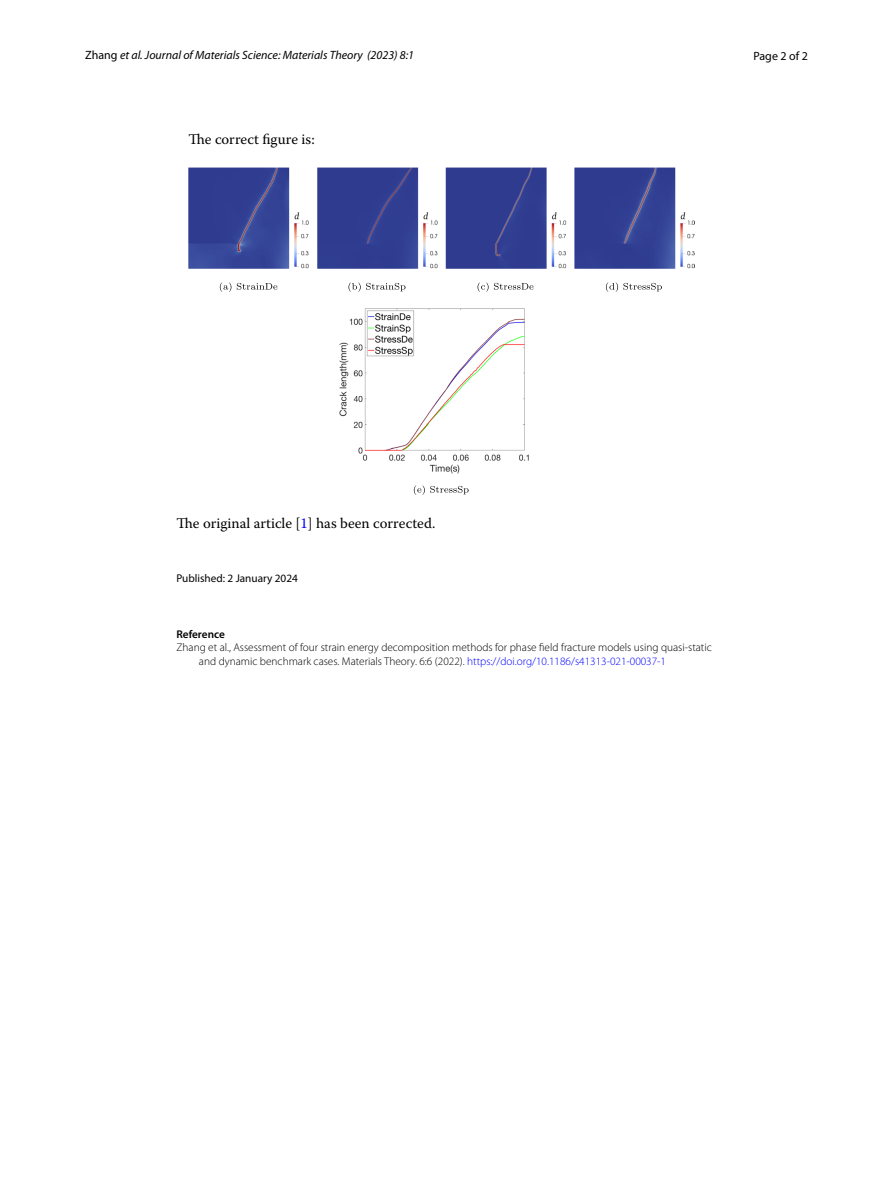
<style>
.page{position:relative;width:893px;height:1187px;background:#fff}
.page>*{position:absolute;margin:0;border:0;box-sizing:border-box;transform-origin:0 0}
.t1{font:14.7px "Warnock Pro";color:#000}
.t2{font:italic 12px "Myriad Pro";color:#000}
.t3{font:12px "Myriad Pro";color:#000}
.t4{font:300 11.25px/13.5px "Myriad Pro";color:#000}
.t5{font:11.25px "Myriad Pro";color:#000}
.t6{font:600 11.25px "Myriad Pro";color:#000}
.s1{font-style:normal}
.s2{color:#00f}
</style>
<div class="page">
<img style="left:188px;top:168px;width:506px;height:305px">
<svg style="left:220px;top:282px;width:57px;height:10px"></svg>
<svg style="left:348px;top:282px;width:57px;height:10px"></svg>
<svg style="left:478px;top:282px;width:55px;height:10px"></svg>
<svg style="left:606px;top:282px;width:56px;height:10px"></svg>
<svg style="left:414px;top:485px;width:55px;height:10px"></svg>
<p class="t2" style="left:85px;top:48px;width:331px"><span class="s1">Zhang</span> et al. Journal of Materials Science: Materials Theory (2023) 8:1</p>
<p class="t3" style="left:753px;top:48px;width:56px">Page 2 of 2</p>
<h1 class="t1" style="left:188px;top:130px;width:128px">The correct figure is:</h1>
<h1 class="t1" style="left:176px;top:514px;width:260px">The original article [<span class="s2">1</span>] has been corrected.</h1>
<p class="t5" style="left:176px;top:571px;width:123px">Published: 2 January 2024</p>
<p class="t6" style="left:176px;top:627px;width:50px">Reference</p>
<p class="t4" style="left:199px;top:641px;width:514px;text-indent:-22px">Zhang et al., Assessment of four strain energy decomposition methods for phase field fracture models using quasi-static and dynamic benchmark cases. Materials Theory. 6:6 (2022). <span class="s2">https://doi.org/10.1186/s41313-021-00037-1</span></p>
</div>
